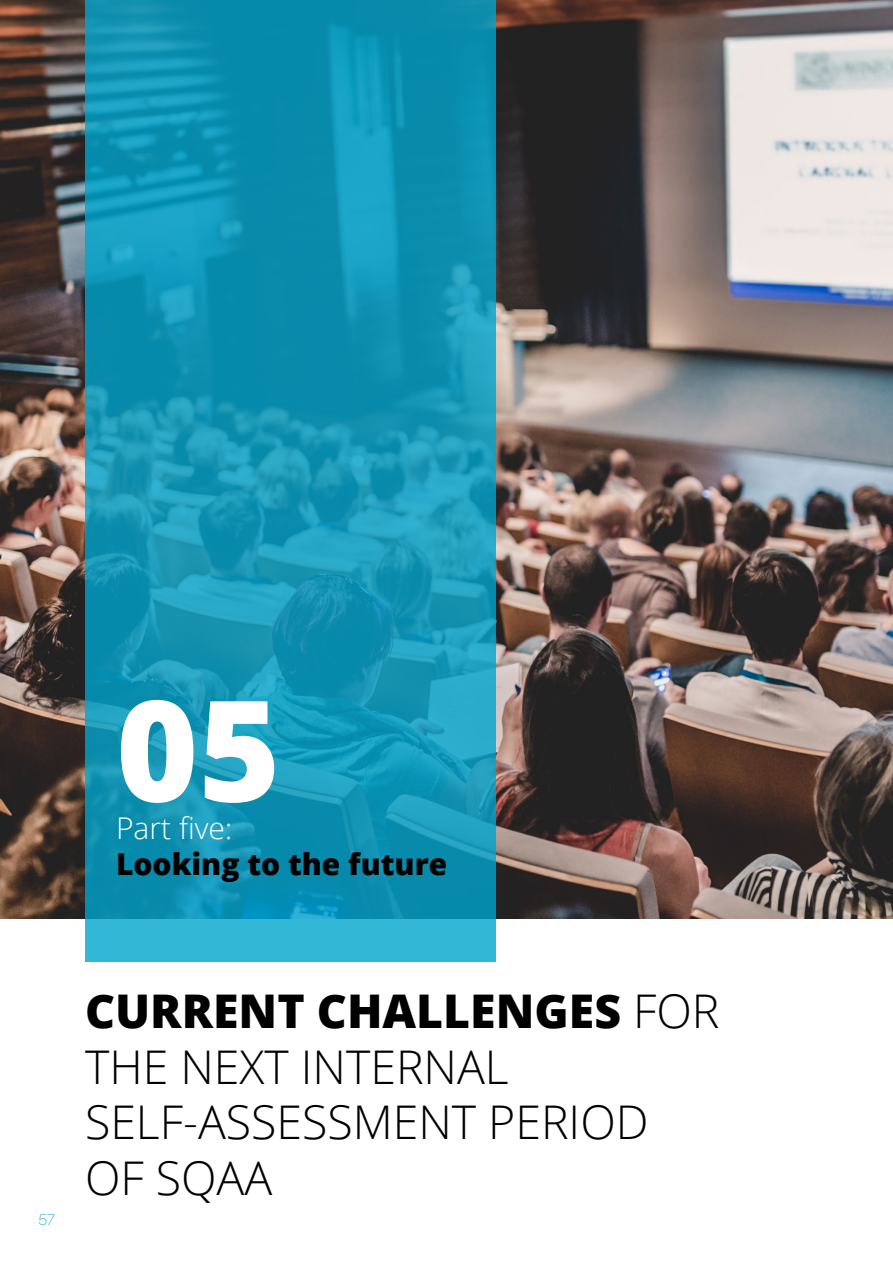
<style>
.page{position:relative;width:893px;height:1263px;background:#fff}
.page>*{position:absolute;margin:0;border:0;box-sizing:border-box;transform-origin:0 0}
.t1{font:800 140.4px "Open Sans";color:#fff}
.t2{font:300 46.35px/55.7px "Open Sans";color:#000}
.t3{font:800 30px "Open Sans";color:#000}
.t4{font:300 30px "Open Sans";color:#fff}
.t5{font:300 15px "Novecentowide";color:#00a5ce}
.s1{font-weight:800}
</style>
<div class="page">
<img style="left:0;top:0;width:893px;height:918px">
<svg style="left:85px;top:0;width:410px;height:962px;background:#1395b6"></svg>
<h1 class="t1" style="left:116px;top:644px;width:166px">05</h1>
<p class="t4" style="left:116px;top:807px;width:118px">Part five:</p>
<p class="t3" style="left:116px;top:841px;width:333px">Looking to the future</p>
<p class="t5" style="left:39px;top:1211px;width:18px">57</p>
<p class="t2" style="left:85px;top:982px;width:636px"><span class="s1">CURRENT CHALLENGES</span> FOR<br>THE NEXT INTERNAL<br>SELF-ASSESSMENT PERIOD<br>OF SQAA</p>
</div>
